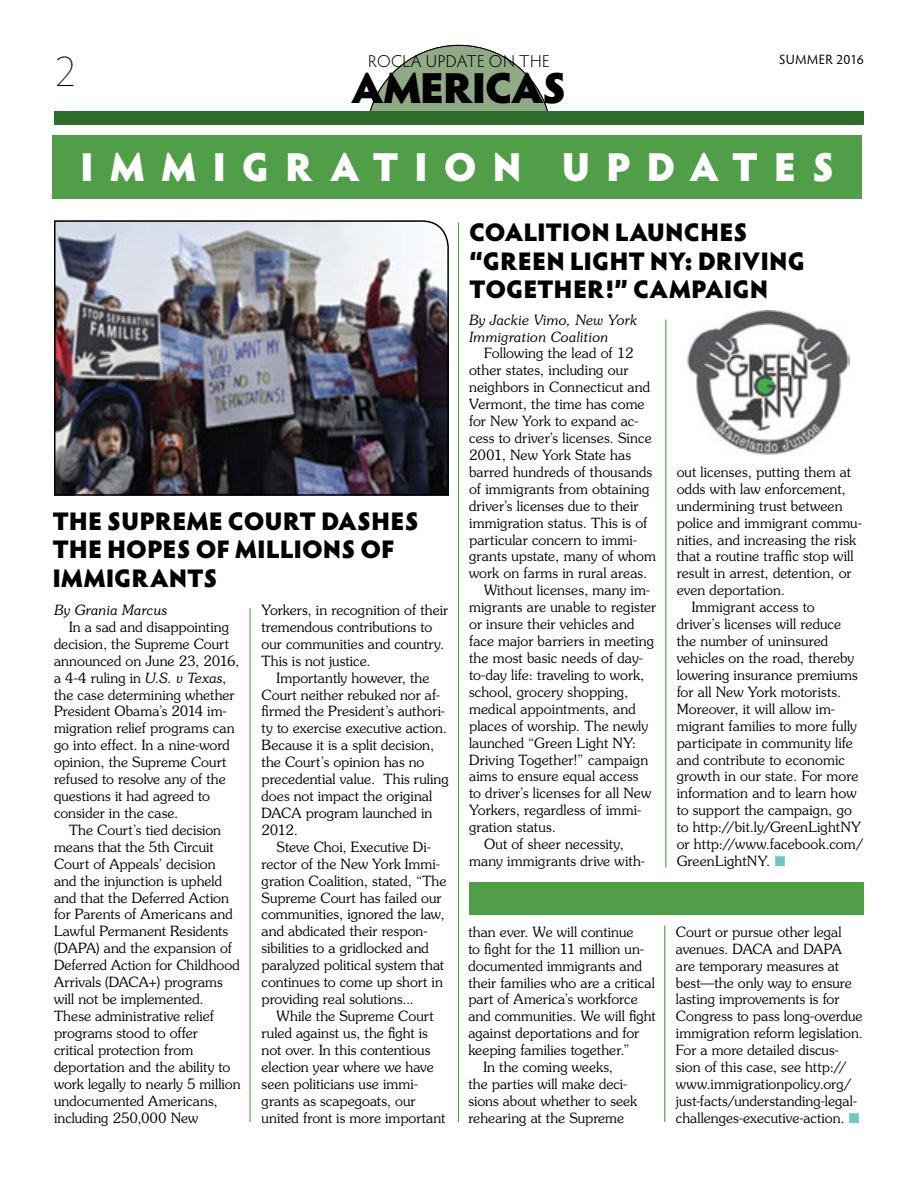
<style>
.page{position:relative;width:918px;height:1188px;background:#fff}
.page>*{position:absolute;margin:0;border:0;box-sizing:border-box;transform-origin:0 0}
.t1{font:900 43.5px "Hypatia Sans Pro";letter-spacing:-.035em;color:#000}
.t2{font:200 43.5px "Hypatia Sans Pro";color:#000}
.t3{font:900 40.5px "Hypatia Sans Pro";letter-spacing:.4em;color:#fff}
.t4{font:900 25.5px/28.5px "Hypatia Sans Pro";letter-spacing:.005em;color:#000}
.t5{font:300 17.25px "Hypatia Sans Pro";letter-spacing:.025em;color:#000}
.t6{font:300 14.1px/17px "Souvenir";letter-spacing:.005em;color:#000}
.t7{font:italic 300 14.1px/17px "Souvenir";letter-spacing:-.01em;color:#000}
.t8{font:13.5px "Hypatia Sans Pro";letter-spacing:.03em;color:#000}
.s1{font-style:italic}
.s2{color:#6bc8c6}
</style>
<div class="page">
<div style="left:366px;top:45px;width:185px;height:185px;background:#91aa86;border-radius:50%"></div>
<div style="left:338px;top:120px;width:239px;height:129px;background:#fff"></div>
<div style="left:54px;top:112px;width:810px;height:13px;background:#2c6c2d"></div>
<div style="left:52px;top:135px;width:810px;height:63px;background:#509e47"></div>
<img style="left:54px;top:220px;width:395px;height:276px">
<img style="left:686px;top:310px;width:163px;height:145px">
<div style="left:469px;top:882px;width:395px;height:33px;background:#509e47"></div>
<hr style="left:250px;top:608px;width:1px;height:514px;background:#509e47">
<hr style="left:458px;top:222px;width:1px;height:900px;background:#509e47">
<hr style="left:665px;top:319px;width:1px;height:548px;background:#509e47">
<hr style="left:664px;top:926px;width:1px;height:196px;background:#509e47">
<h1 class="t2" style="left:55px;top:43px;width:23px">2</h1>
<p class="t8" style="left:779px;top:50px;width:86px">SUMMER 2016</p>
<p class="t5" style="left:368px;top:50px;width:183px">ROCLA UPDATE ON THE</p>
<h1 class="t1" style="left:351px;top:56px;width:217px">AMERICAS</h1>
<h2 class="t3" style="left:80px;top:137px;width:756px">IMMIGRATION UPDATES</h2>
<h3 class="t4" style="left:52px;top:505px;width:368px">THE SUPREME COURT DASHES<br>THE HOPES OF MILLIONS OF<br>IMMIGRANTS</h3>
<p class="t7" style="left:54px;top:601px;width:115px">By Grania Marcus</p>
<p class="t6" style="left:54px;top:618px;width:187px;text-indent:15px">In a sad and disappointing decision, the Supreme Court announced on June 23, 2016, a 4-4 ruling in <span class="s1">U.S. v Texas</span>, the case determining whether<br>President Obama’s 2014 im&shy;migration relief programs can go into effect. In a nine-word opinion, the Supreme Court refused to resolve any of the questions it had agreed to consider in the case.</p>
<p class="t6" style="left:54px;top:821px;width:188px;text-indent:15px">The Court’s tied decision means that the 5th Circuit<br>Court of Appeals’ decision and the injunction is upheld and that the Deferred Action for Parents of Americans and<br>Lawful Permanent Residents (DAPA) and the expansion of<br>Deferred Action for Childhood<br>Arrivals (DACA+) programs will not be implemented.<br>These administrative relief programs stood to offer critical protection from deportation and the ability to work legally to nearly 5 million undocumented Americans, including 250,000 New</p>
<p class="t6" style="left:262px;top:601px;width:188px">Yorkers, in recognition of their tremendous contributions to our communities and country.<br>This is not justice.</p>
<p class="t6" style="left:262px;top:669px;width:189px;text-indent:15px">Importantly however, the<br>Court neither rebuked nor af&shy;firmed the President’s authori&shy;ty to exercise executive action.<br>Because it is a split decision, the Court’s opinion has no precedential value. This ruling does not impact the original<br>DACA program launched in<br>2012.</p>
<p class="t6" style="left:262px;top:838px;width:186px;text-indent:15px">Steve Choi, Executive Di&shy;rector of the New York Immi&shy;gration Coalition, stated, “The<br>Supreme Court has failed our communities, ignored the law, and abdicated their respon&shy;sibilities to a gridlocked and paralyzed political system that continues to come up short in providing real solutions...</p>
<p class="t6" style="left:262px;top:1007px;width:185px;text-indent:15px">While the Supreme Court ruled against us, the fight is not over. In this contentious election year where we have seen politicians use immi&shy;grants as scapegoats, our united front is more important</p>
<h3 class="t4" style="left:469px;top:217px;width:337px">COALITION LAUNCHES “GREEN LIGHT NY: DRIVING<br>TOGETHER!” CAMPAIGN</h3>
<p class="t7" style="left:469px;top:311px;width:170px">By Jackie Vimo, New York<br>Immigration Coalition</p>
<p class="t6" style="left:484px;top:345px;width:151px">Following the lead of 12</p>
<p class="t6" style="left:469px;top:361px;width:161px">other states, including our</p>
<p class="t6" style="left:469px;top:378px;width:183px">neighbors in Connecticut and</p>
<p class="t6" style="left:469px;top:395px;width:177px">Vermont, the time has come</p>
<p class="t6" style="left:469px;top:412px;width:171px">for New York to expand ac-</p>
<p class="t6" style="left:469px;top:429px;width:184px">cess to driver’s licenses. Since</p>
<p class="t6" style="left:469px;top:446px;width:163px">2001, New York State has</p>
<p class="t6" style="left:469px;top:463px;width:185px">barred hundreds of thousands</p>
<p class="t6" style="left:469px;top:480px;width:182px">of immigrants from obtaining</p>
<p class="t6" style="left:469px;top:497px;width:171px">driver’s licenses due to their</p>
<p class="t6" style="left:469px;top:514px;width:180px">immigration status. This is of</p>
<p class="t6" style="left:469px;top:531px;width:169px">particular concern to immi-</p>
<p class="t6" style="left:469px;top:548px;width:188px">grants upstate, many of whom</p>
<p class="t6" style="left:469px;top:565px;width:180px">work on farms in rural areas.</p>
<p class="t6" style="left:484px;top:581px;width:168px">Without licenses, many im-</p>
<p class="t6" style="left:469px;top:598px;width:189px">migrants are unable to register</p>
<p class="t6" style="left:469px;top:615px;width:167px">or insure their vehicles and</p>
<p class="t6" style="left:469px;top:632px;width:186px">face major barriers in meeting</p>
<p class="t6" style="left:469px;top:649px;width:176px">the most basic needs of day-</p>
<p class="t6" style="left:469px;top:666px;width:177px">to-day life: traveling to work,</p>
<p class="t6" style="left:469px;top:683px;width:161px">school, grocery shopping,</p>
<p class="t6" style="left:469px;top:700px;width:168px">medical appointments, and</p>
<p class="t6" style="left:469px;top:717px;width:181px">places of worship. The newly</p>
<p class="t6" style="left:469px;top:734px;width:168px">launched “Green Light NY:</p>
<p class="t6" style="left:469px;top:751px;width:181px">Driving Together!” campaign</p>
<p class="t6" style="left:469px;top:768px;width:171px">aims to ensure equal access</p>
<p class="t6" style="left:469px;top:784px;width:184px">to driver’s licenses for all New</p>
<p class="t6" style="left:469px;top:801px;width:174px">Yorkers, regardless of immi-</p>
<p class="t6" style="left:469px;top:818px;width:88px">gration status.</p>
<p class="t6" style="left:484px;top:835px;width:141px">Out of sheer necessity,</p>
<p class="t6" style="left:469px;top:852px;width:178px">many immigrants drive with-</p>
<p class="t6" style="left:677px;top:463px;width:176px">out licenses, putting them at</p>
<p class="t6" style="left:677px;top:480px;width:171px">odds with law enforcement,</p>
<p class="t6" style="left:677px;top:497px;width:167px">undermining trust between</p>
<p class="t6" style="left:677px;top:514px;width:187px">police and immigrant commu-</p>
<p class="t6" style="left:677px;top:531px;width:181px">nities, and increasing the risk</p>
<p class="t6" style="left:677px;top:548px;width:179px">that a routine traffic stop will</p>
<p class="t6" style="left:677px;top:565px;width:177px">result in arrest, detention, or</p>
<p class="t6" style="left:677px;top:581px;width:110px">even deportation.</p>
<p class="t6" style="left:692px;top:598px;width:124px">Immigrant access to</p>
<p class="t6" style="left:677px;top:615px;width:166px">driver’s licenses will reduce</p>
<p class="t6" style="left:677px;top:632px;width:153px">the number of uninsured</p>
<p class="t6" style="left:677px;top:649px;width:179px">vehicles on the road, thereby</p>
<p class="t6" style="left:677px;top:666px;width:183px">lowering insurance premiums</p>
<p class="t6" style="left:677px;top:683px;width:166px">for all New York motorists.</p>
<p class="t6" style="left:677px;top:700px;width:160px">Moreover, it will allow im-</p>
<p class="t6" style="left:677px;top:717px;width:182px">migrant families to more fully</p>
<p class="t6" style="left:677px;top:734px;width:178px">participate in community life</p>
<p class="t6" style="left:677px;top:751px;width:170px">and contribute to economic</p>
<p class="t6" style="left:677px;top:768px;width:183px">growth in our state. For more</p>
<p class="t6" style="left:677px;top:784px;width:181px">information and to learn how</p>
<p class="t6" style="left:677px;top:801px;width:177px">to support the campaign, go</p>
<p class="t6" style="left:677px;top:818px;width:186px">to http://bit.ly/GreenLightNY</p>
<p class="t6" style="left:677px;top:835px;width:188px">or http://www.facebook.com/</p>
<p class="t6" style="left:677px;top:852px;width:110px">GreenLightNY. <span class="s2">■</span></p>
<p class="t6" style="left:468px;top:923px;width:167px">than ever. We will continue</p>
<p class="t6" style="left:468px;top:940px;width:177px">to fight for the 11 million un-</p>
<p class="t6" style="left:468px;top:957px;width:175px">documented immigrants and</p>
<p class="t6" style="left:468px;top:974px;width:188px">their families who are a critical</p>
<p class="t6" style="left:468px;top:991px;width:171px">part of America’s workforce</p>
<p class="t6" style="left:468px;top:1007px;width:189px">and communities. We will fight</p>
<p class="t6" style="left:468px;top:1024px;width:172px">against deportations and for</p>
<p class="t6" style="left:468px;top:1041px;width:163px">keeping families together.”</p>
<p class="t6" style="left:483px;top:1058px;width:131px">In the coming weeks,</p>
<p class="t6" style="left:468px;top:1075px;width:161px">the parties will make deci-</p>
<p class="t6" style="left:468px;top:1092px;width:170px">sions about whether to seek</p>
<p class="t6" style="left:468px;top:1109px;width:157px">rehearing at the Supreme</p>
<p class="t6" style="left:676px;top:923px;width:189px">Court or pursue other legal avenues. DACA and DAPA are temporary measures at best—the only way to ensure lasting improvements is for<br>Congress to pass long-overdue immigration reform legislation.<br>For a more detailed discus&shy;sion of this case, see http:// www.immigrationpolicy.org/ just-facts/understanding-legal&shy;challenges-executive-action. <span class="s2">■</span></p>
</div>
